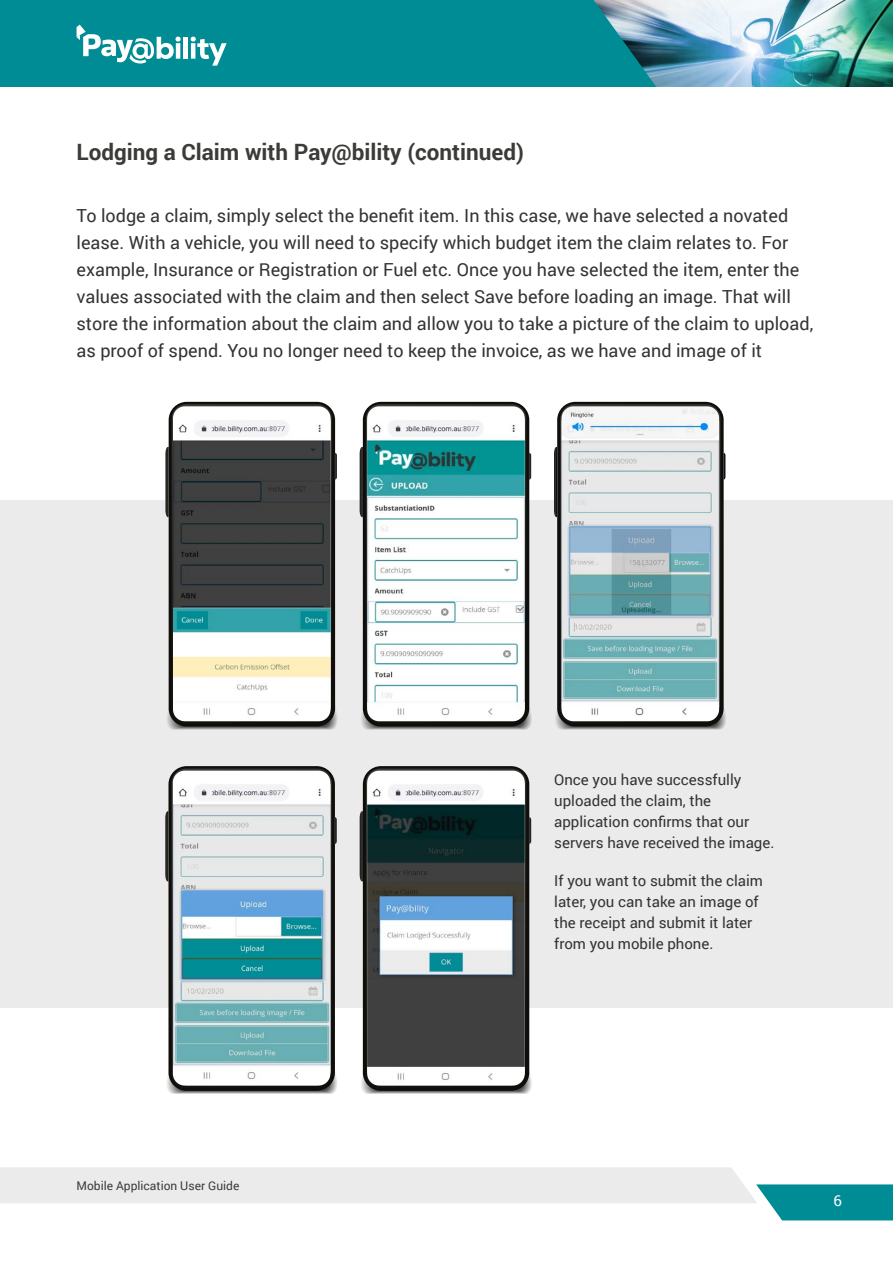
<style>
.page{position:relative;width:893px;height:1263px;background:#fff}
.page>*{position:absolute;margin:0;border:0;box-sizing:border-box;transform-origin:0 0}
.Sub_heads{font:700 22.5px "Roboto";color:#3b3b38}
.Intro{font:18px/27px "Roboto";color:#333}
.Body{font:15px/21px "Roboto";color:#333}
.t1{font:15px "Roboto";color:#fff}
.t2{font:12px "Roboto";color:#3b3b38}
</style>
<div class="page">
<img style="left:662px;top:0;width:231px;height:87px">
<div style="left:0;top:0;width:662px;height:87px;background:#008c94"></div>
<svg style="left:0;top:1167px;width:893px;height:53px"></svg>
<div style="left:183px;top:37px;width:5px;height:22px;background:#fff"></div>
<svg style="left:191px;top:36px;width:36px;height:30px"></svg>
<svg style="left:77px;top:25px;width:104px;height:39px"></svg>
<div style="left:0;top:500px;width:893px;height:508px;background:#ebebeb"></div>
<svg style="left:167px;top:692px;width:171px;height:38px"></svg>
<div style="left:169px;top:402px;width:166px;height:324px;background:#0f0e0a;border-radius:18px"></div>
<svg style="left:172px;top:404px;width:160px;height:320px"></svg>
<svg style="left:165px;top:447px;width:4px;height:70px"></svg>
<svg style="left:335px;top:453px;width:2px;height:26px"></svg>
<svg style="left:361px;top:692px;width:171px;height:38px"></svg>
<div style="left:363px;top:402px;width:166px;height:324px;background:#0f0e0a;border-radius:18px"></div>
<svg style="left:366px;top:404px;width:160px;height:320px"></svg>
<svg style="left:360px;top:447px;width:3px;height:70px"></svg>
<svg style="left:529px;top:453px;width:2px;height:26px"></svg>
<svg style="left:167px;top:1073px;width:170px;height:21px"></svg>
<div style="left:179px;top:1079px;width:150px;height:12px;background:#535353;border-radius:6px"></div>
<div style="left:168px;top:766px;width:167px;height:325px;background:#0f0e0a;border-radius:18px"></div>
<svg style="left:172px;top:768px;width:160px;height:320px"></svg>
<svg style="left:165px;top:811px;width:4px;height:70px"></svg>
<svg style="left:334px;top:817px;width:3px;height:27px"></svg>
<svg style="left:555px;top:710px;width:171px;height:20px"></svg>
<div style="left:557px;top:402px;width:167px;height:324px;background:#0f0e0a;border-radius:18px"></div>
<svg style="left:560px;top:404px;width:161px;height:320px"></svg>
<svg style="left:554px;top:447px;width:3px;height:70px"></svg>
<svg style="left:723px;top:453px;width:2px;height:26px"></svg>
<svg style="left:361px;top:1056px;width:171px;height:38px"></svg>
<div style="left:363px;top:766px;width:166px;height:325px;background:#0f0e0a;border-radius:18px"></div>
<svg style="left:366px;top:768px;width:160px;height:320px"></svg>
<svg style="left:360px;top:811px;width:3px;height:70px"></svg>
<svg style="left:529px;top:817px;width:2px;height:27px"></svg>
<img style="left:173px;top:406px;width:158px;height:315px">
<img style="left:367px;top:406px;width:158px;height:315px">
<img style="left:173px;top:771px;width:157px;height:314px">
<img style="left:561px;top:406px;width:158px;height:315px">
<img style="left:367px;top:771px;width:158px;height:314px">
<p class="Sub_heads" style="left:77px;top:136px;width:449px">Lodging a Claim with Pay@bility (continued)</p>
<p class="Intro" style="left:77px;top:201px;width:738px">To lodge a claim, simply select the benefit item. In this case, we have selected a novated lease. With a vehicle, you will need to specify which budget item the claim relates to. For example, Insurance or Registration or Fuel etc. Once you have selected the item, enter the values associated with the claim and then select Save before loading an image. That will store the information about the claim and allow you to take a picture of the claim to upload, as proof of spend. You no longer need to keep the invoice, as we have and image of it</p>
<p class="t2" style="left:77px;top:1178px;width:164px">Mobile Application User Guide</p>
<p class="Body" style="left:554px;top:769px;width:222px">Once you have successfully uploaded the claim, the application confirms that our servers have received the image.</p>
<p class="Body" style="left:554px;top:870px;width:210px">If you want to submit the claim later, you can take an image of the receipt and submit it later from you mobile phone.</p>
<p class="t1" style="left:833px;top:1190px;width:10px">6</p>
</div>
